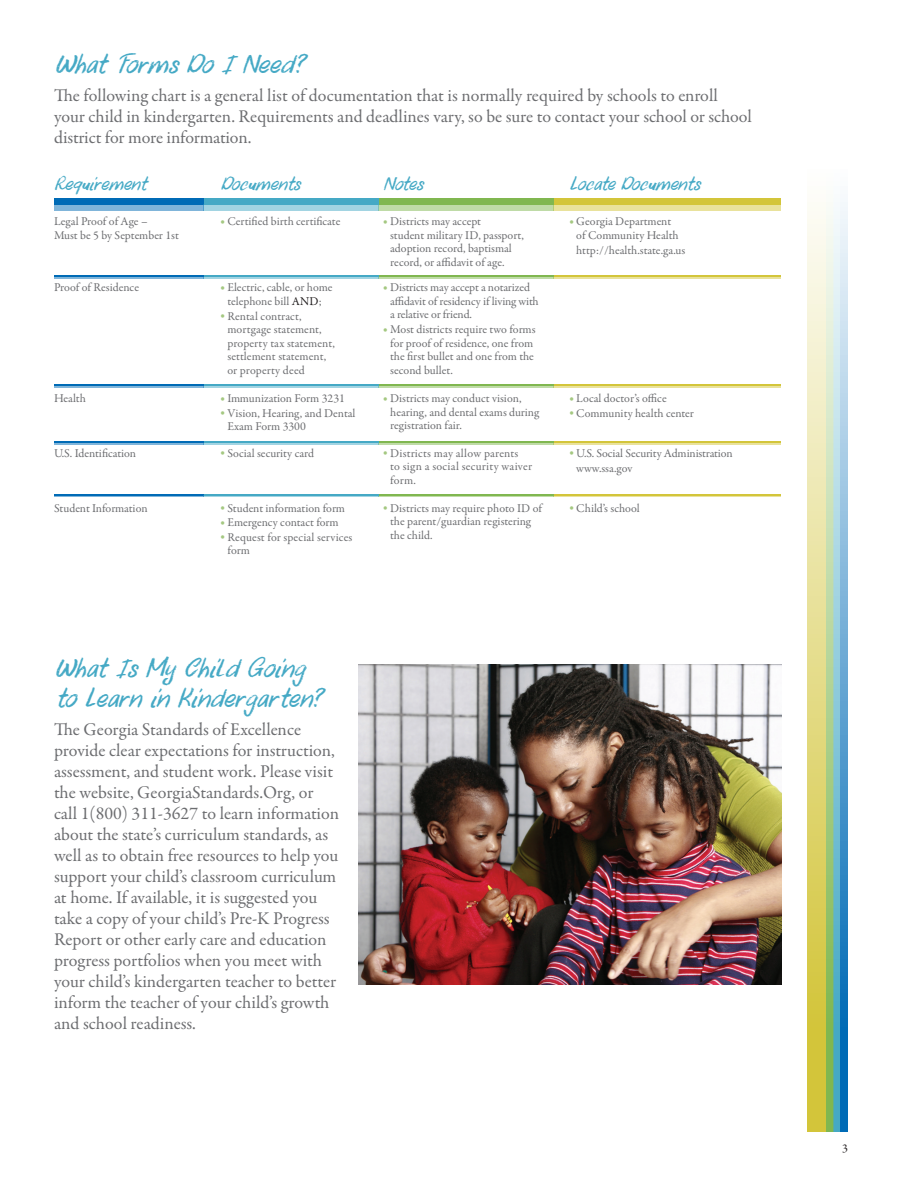
<style>
.page{position:relative;width:918px;height:1188px;background:#fff}
.page>*{position:absolute;margin:0;border:0;box-sizing:border-box;transform-origin:0 0}
.t1{font:italic 25.5px/30px "DK Uncle Oscar";letter-spacing:-.01em;color:#45a9c5}
.t2{font:18px/21px "Garamond Premr Pro";color:#6c6d70}
.t3{font:italic 18px "DK Uncle Oscar";letter-spacing:-.02em;color:#45a9c5}
.t4{font:12px/13.5px "Garamond Premr Pro";color:#6c6d70}
.t5{font:12px/13.5px "Garamond Premr Pro";letter-spacing:.02em;color:#6c6d70}
.t6{font:12px "Garamond Premr Pro";color:#231f20}
.s1{font-size:10.5px;color:#a4c881}
.s2{color:#231f20}
</style>
<div class="page">
<svg style="left:826px;top:202px;width:15px;height:930px;background:#a8d2b5"></svg>
<div style="left:808px;top:54px;width:18px;height:1078px;background:linear-gradient(to bottom,#fff,#cfc029)"></div>
<svg style="left:841px;top:202px;width:7px;height:930px;background:#6ca9d4"></svg>
<hr style="left:554px;top:275px;width:227px;height:2px;background:#d3c53a">
<hr style="left:554px;top:277px;width:227px;height:2px;background:#d3c53a">
<hr style="left:378px;top:275px;width:176px;height:2px;background:#80b750">
<hr style="left:378px;top:277px;width:176px;height:2px;background:#80b750">
<hr style="left:203px;top:275px;width:175px;height:2px;background:#45a9c5">
<hr style="left:54px;top:275px;width:149px;height:2px;background:#006bb6">
<hr style="left:203px;top:277px;width:175px;height:2px;background:#45a9c5">
<hr style="left:54px;top:277px;width:149px;height:2px;background:#006bb6">
<div style="left:554px;top:199px;width:227px;height:6px;background:#d3c53a"></div>
<div style="left:554px;top:205px;width:227px;height:6px;background:#e9e29c"></div>
<div style="left:378px;top:199px;width:176px;height:6px;background:#80b750"></div>
<div style="left:378px;top:205px;width:176px;height:6px;background:#bfdba7"></div>
<div style="left:203px;top:199px;width:175px;height:6px;background:#45a9c5"></div>
<div style="left:54px;top:199px;width:149px;height:6px;background:#006bb6"></div>
<div style="left:203px;top:205px;width:175px;height:6px;background:#a2d4e2"></div>
<div style="left:54px;top:205px;width:149px;height:6px;background:#80b5da"></div>
<hr style="left:554px;top:384px;width:227px;height:2px;background:#d3c53a">
<hr style="left:554px;top:386px;width:227px;height:2px;background:#d3c53a">
<hr style="left:378px;top:384px;width:176px;height:2px;background:#80b750">
<hr style="left:378px;top:386px;width:176px;height:2px;background:#80b750">
<hr style="left:203px;top:384px;width:175px;height:2px;background:#45a9c5">
<hr style="left:54px;top:384px;width:149px;height:2px;background:#006bb6">
<hr style="left:203px;top:386px;width:175px;height:2px;background:#45a9c5">
<hr style="left:54px;top:386px;width:149px;height:2px;background:#006bb6">
<hr style="left:554px;top:441px;width:227px;height:2px;background:#d3c53a">
<hr style="left:554px;top:443px;width:227px;height:2px;background:#d3c53a">
<hr style="left:378px;top:441px;width:176px;height:2px;background:#80b750">
<hr style="left:378px;top:443px;width:176px;height:2px;background:#80b750">
<hr style="left:203px;top:441px;width:175px;height:2px;background:#45a9c5">
<hr style="left:54px;top:441px;width:149px;height:2px;background:#006bb6">
<hr style="left:203px;top:443px;width:175px;height:2px;background:#45a9c5">
<hr style="left:54px;top:443px;width:149px;height:2px;background:#006bb6">
<hr style="left:554px;top:494px;width:227px;height:2px;background:#d3c53a">
<hr style="left:554px;top:496px;width:227px;height:1px;background:#d3c53a">
<hr style="left:378px;top:494px;width:176px;height:2px;background:#80b750">
<hr style="left:378px;top:496px;width:176px;height:1px;background:#80b750">
<hr style="left:203px;top:494px;width:175px;height:2px;background:#45a9c5">
<hr style="left:54px;top:494px;width:149px;height:2px;background:#006bb6">
<hr style="left:203px;top:496px;width:175px;height:1px;background:#45a9c5">
<hr style="left:54px;top:496px;width:149px;height:1px;background:#006bb6">
<img style="left:359px;top:665px;width:422px;height:319px">
<p class="t1" style="left:54px;top:51px;width:251px">What Forms Do I Need?</p>
<p class="t2" style="left:54px;top:85px;width:699px">The following chart is a general list of documentation that is normally required by schools to enroll your child in kindergarten. Requirements and deadlines vary, so be sure to contact your school or school district for more information.</p>
<p class="t3" style="left:54px;top:173px;width:95px">Requirement</p>
<p class="t3" style="left:220px;top:173px;width:81px">Documents</p>
<p class="t3" style="left:383px;top:173px;width:41px">Notes</p>
<p class="t3" style="left:569px;top:173px;width:132px">Locate Documents</p>
<p class="t4" style="left:54px;top:215px;width:126px">Legal Proof of Age –<br>Must be 5 by September 1st</p>
<p class="t4" style="left:220px;top:215px;width:122px"><span class="s1">•</span> Certified birth certificate</p>
<p class="t4" style="left:390px;top:215px;width:135px;text-indent:-7px"><span class="s1">•</span> Districts may accept<br>student military ID, passport, adoption record, baptismal record, or affidavit of age.</p>
<p class="t4" style="left:576px;top:215px;width:104px;text-indent:-7px"><span class="s1">•</span> Georgia Department of Community Health</p>
<p class="t4" style="left:576px;top:243px;width:111px">http://health.state.ga.us</p>
<p class="t4" style="left:54px;top:281px;width:87px">Proof of Residence</p>
<p class="t4" style="left:220px;top:281px;width:114px;text-align:center"><span class="s1">•</span> Electric, cable, or home telephone bill <span class="s2">AND</span>;</p>
<p class="t4" style="left:227px;top:309px;width:109px;text-indent:-7px"><span class="s1">•</span> Rental contract, mortgage statement, property tax statement, settlement statement, or property deed</p>
<p class="t4" style="left:54px;top:392px;width:33px">Health</p>
<p class="t4" style="left:220px;top:392px;width:126px"><span class="s1">•</span> Immunization Form 3231</p>
<p class="t4" style="left:227px;top:406px;width:130px;text-indent:-7px"><span class="s1">•</span> Vision, Hearing, and Dental<br>Exam Form 3300</p>
<p class="t4" style="left:390px;top:281px;width:150px;text-indent:-7px"><span class="s1">•</span> Districts may accept a notarized affidavit of residency if living with a relative or friend.</p>
<p class="t4" style="left:390px;top:323px;width:147px;text-indent:-7px"><span class="s1">•</span> Most districts require two forms for proof of residence, one from the first bullet and one from the second bullet.</p>
<p class="t4" style="left:390px;top:392px;width:150px;text-indent:-7px"><span class="s1">•</span> Districts may conduct vision, hearing, and dental exams during registration fair.</p>
<p class="t4" style="left:569px;top:392px;width:99px"><span class="s1">•</span> Local doctor’s office</p>
<p class="t4" style="left:569px;top:406px;width:126px"><span class="s1">•</span> Community health center</p>
<p class="t4" style="left:54px;top:446px;width:84px">U.S. Identification</p>
<p class="t4" style="left:220px;top:446px;width:95px"><span class="s1">•</span> Social security card</p>
<p class="t5" style="left:390px;top:446px;width:143px;text-indent:-7px"><span class="s1">•</span> Districts may allow parents<br>to sign a social security waiver form.</p>
<p class="t4" style="left:576px;top:446px;width:158px;line-height:15px;text-indent:-7px"><span class="s1">•</span> U.S. Social Security Administration www.ssa.gov</p>
<p class="t4" style="left:54px;top:502px;width:95px">Student Information</p>
<p class="t4" style="left:220px;top:502px;width:126px"><span class="s1">•</span> Student information form</p>
<p class="t4" style="left:220px;top:516px;width:120px"><span class="s1">•</span> Emergency contact form</p>
<p class="t4" style="left:227px;top:531px;width:127px;text-indent:-7px"><span class="s1">•</span> Request for special services form</p>
<p class="t4" style="left:390px;top:502px;width:153px;text-indent:-7px"><span class="s1">•</span> Districts may require photo ID of the parent/guardian registering the child.</p>
<p class="t4" style="left:569px;top:502px;width:72px"><span class="s1">•</span> Child’s school</p>
<p class="t1" style="left:54px;top:655px;width:269px">What Is My Child Going to Learn in Kindergarten?</p>
<p class="t2" style="left:54px;top:719px;width:287px">The Georgia Standards of Excellence provide clear expectations for instruction, assessment, and student work. Please visit the website, GeorgiaStandards.Org, or call 1(800) 311-3627 to learn information about the state’s curriculum standards, as well as to obtain free resources to help you support your child’s classroom curriculum at home. If available, it is suggested you take a copy of your child’s Pre-K Progress Report or other early care and education progress portfolios when you meet with your child’s kindergarten teacher to better inform the teacher of your child’s growth and school readiness.</p>
<p class="t6" style="left:842px;top:1141px;width:7px">3</p>
</div>
